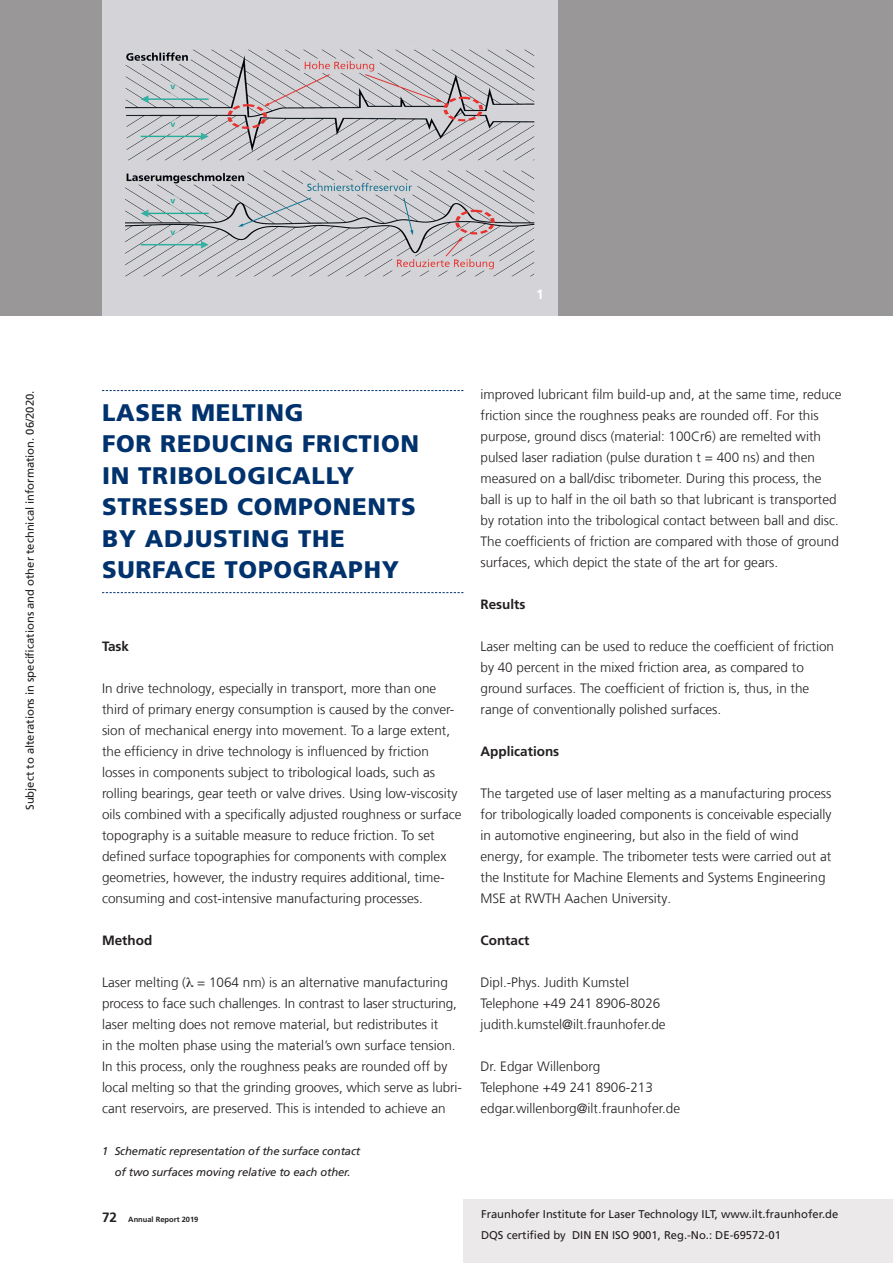
<style>
.page{position:relative;width:893px;height:1263px;background:#fff}
.page>*{position:absolute;margin:0;border:0;box-sizing:border-box;transform-origin:0 0}
.t1{font:900 24px/31.5px "Frutiger LT Com";letter-spacing:.03em;color:#00326d}
.t2{font:300 13.5px/21px "Frutiger LT Com";color:#231f20}
.t3{font:700 13.5px "Frutiger LT Com";color:#231f20}
.t4{font:700 13.5px "Frutiger LT Com";color:#fff}
.t5{font:11.25px/21px "Frutiger LT Com";color:#231f20}
.t6{font:italic 11.25px/21px "Frutiger LT Com";letter-spacing:-.01em;color:#231f20;text-align:center}
.t7{font:700 7.5px "Frutiger LT Com";color:#231f20}
.s1{font-size:13.5px}
</style>
<div class="page">
<div style="left:463px;top:1199px;width:430px;height:64px;background:#ece9ea"></div>
<div style="left:0;top:0;width:893px;height:315px;background:#999798"></div>
<img style="left:102px;top:0;width:455px;height:315px">
<svg style="left:102px;top:390px;width:361px;height:1px"></svg>
<svg style="left:102px;top:592px;width:361px;height:1px"></svg>
<p class="t5" style="left:20px;top:810px;width:421px;rotate:-90deg">Subject to alterations in specifications and other technical information. 06/2020.</p>
<p class="t4" style="left:536px;top:286px;width:9px">1</p>
<h1 class="t1" style="left:102px;top:397px;width:319px">LASER MELTING<br>FOR REDUCING FRICTION<br>IN TRIBOLOGICALLY<br>STRESSED COMPONENTS<br>BY ADJUSTING THE<br>SURFACE TOPOGRAPHY</h1>
<p class="t3" style="left:102px;top:639px;width:29px">Task</p>
<p class="t2" style="left:102px;top:678px;width:361px">In drive technology, especially in transport, more than one third of primary energy consumption is caused by the conver&shy;sion of mechanical energy into movement. To a large extent, the efficiency in drive technology is influenced by friction losses in components subject to tribological loads, such as rolling bearings, gear teeth or valve drives. Using low-viscosity oils combined with a specifically adjusted roughness or surface topography is a suitable measure to reduce friction. To set defined surface topographies for components with complex geometries, however, the industry requires additional, time&shy;consuming and cost-intensive manufacturing processes.</p>
<p class="t3" style="left:102px;top:933px;width:52px">Method</p>
<p class="t2" style="left:102px;top:972px;width:361px">Laser melting ( = 1064 nm) is an alternative manufacturing process to face such challenges. In contrast to laser structuring, laser melting does not remove material, but redistributes it<br>in the molten phase using the material’s own surface tension.<br>In this process, only the roughness peaks are rounded off by local melting so that the grinding grooves, which serve as lubri&shy;cant reservoirs, are preserved. This is intended to achieve an</p>
<p class="t6" style="left:102px;top:1141px;width:260px">1 Schematic representation of the surface contact of two surfaces moving relative to each other.</p>
<p class="t7" style="left:102px;top:1215px;width:98px"><span class="s1">72</span> Annual Report 2019</p>
<p class="t2" style="left:480px;top:384px;width:363px">improved lubricant film build-up and, at the same time, reduce friction since the roughness peaks are rounded off. For this purpose, ground discs (material: 100Cr6) are remelted with pulsed laser radiation (pulse duration t = 400 ns) and then measured on a ball/disc tribometer. During this process, the ball is up to half in the oil bath so that lubricant is transported by rotation into the tribological contact between ball and disc.<br>The coefficients of friction are compared with those of ground surfaces, which depict the state of the art for gears.</p>
<p class="t3" style="left:480px;top:596px;width:46px">Results</p>
<p class="t2" style="left:480px;top:636px;width:355px">Laser melting can be used to reduce the coefficient of friction by 40 percent in the mixed friction area, as compared to ground surfaces. The coefficient of friction is, thus, in the range of conventionally polished surfaces.</p>
<p class="t3" style="left:480px;top:743px;width:80px">Applications</p>
<p class="t2" style="left:480px;top:783px;width:353px">The targeted use of laser melting as a manufacturing process for tribologically loaded components is conceivable especially in automotive engineering, but also in the field of wind energy, for example. The tribometer tests were carried out at the Institute for Machine Elements and Systems Engineering MSE at RWTH Aachen University.</p>
<p class="t3" style="left:480px;top:932px;width:50px">Contact</p>
<p class="t2" style="left:480px;top:972px;width:187px">Dipl.-Phys. Judith Kumstel<br>Telephone +49 241 8906-8026 judith.kumstel@ilt.fraunhofer.de</p>
<p class="t2" style="left:480px;top:1056px;width:201px">Dr. Edgar Willenborg<br>Telephone +49 241 8906-213 edgar.willenborg@ilt.fraunhofer.de</p>
<p class="t5" style="left:481px;top:1204px;width:359px">Fraunhofer Institute for Laser Technology ILT, www.ilt.fraunhofer.de<br>DQS certified by DIN EN ISO 9001, Reg.-No.: DE-69572-01</p>
</div>
